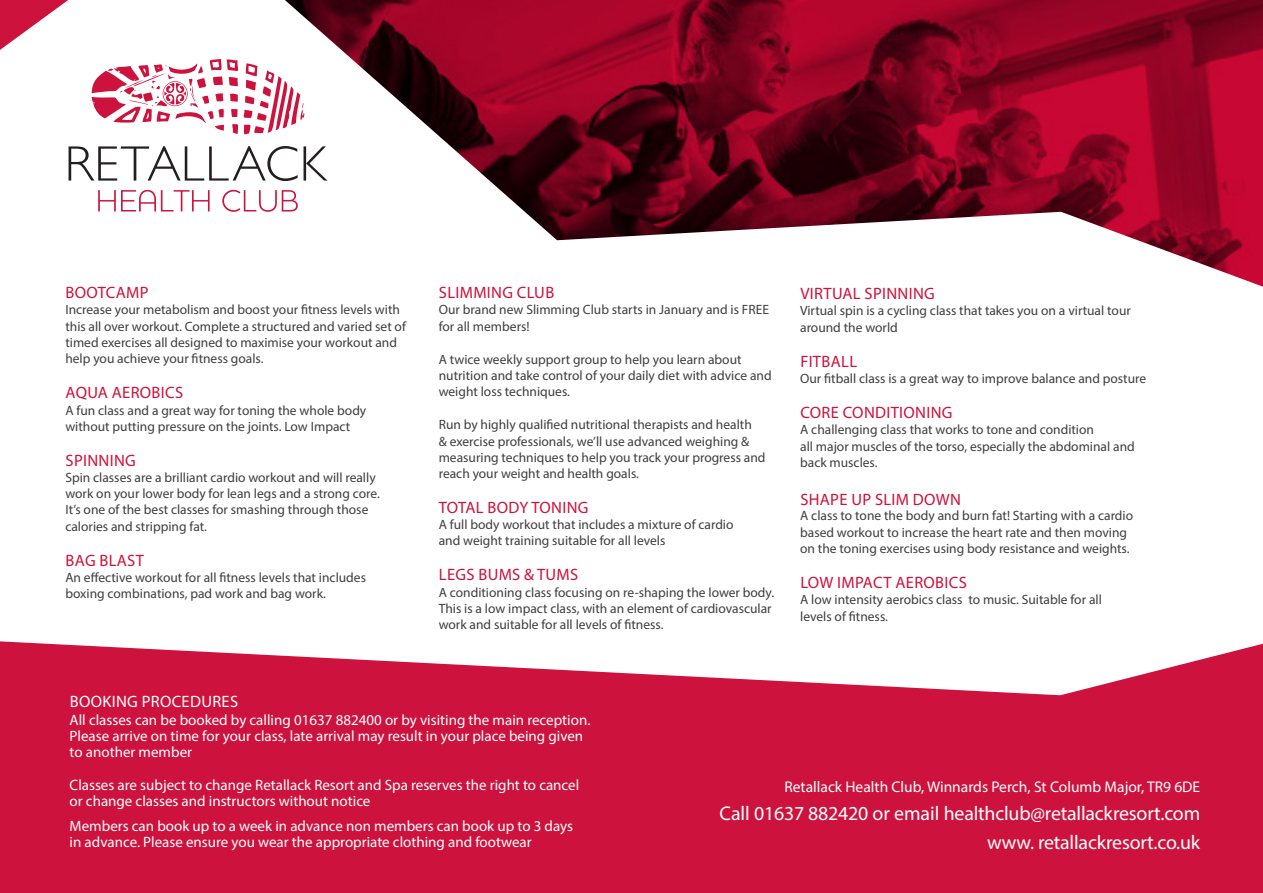
<style>
.page{position:relative;width:1263px;height:893px;background:#fff}
.page>*{position:absolute;margin:0;border:0;box-sizing:border-box;transform-origin:0 0}
.t1{font:19.95px "Myriad Pro";letter-spacing:-.01em;color:#fff}
.t2{font:16.5px "Myriad Pro";letter-spacing:.02em;color:#cd123d}
.t3{font:16.5px "Myriad Pro";letter-spacing:.02em;color:#fff}
.t4{font:15.45px "Myriad Pro";color:#fff}
.t5{font:15px/16.2px "Myriad Pro";color:#fff}
.t6{font:13.5px/16.2px "Myriad Pro";color:#3e3e3f}
</style>
<div class="page">
<svg style="left:69px;top:146px;width:216px;height:35px"></svg>
<svg style="left:98px;top:190px;width:112px;height:21px"></svg>
<svg style="left:222px;top:190px;width:63px;height:22px"></svg>
<svg style="left:0;top:641px;width:1263px;height:252px;background:#d22b52"></svg>
<img style="left:285px;top:0;width:978px;height:287px">
<svg style="left:0;top:0;width:305px;height:135px"></svg>
<p class="t2" style="left:66px;top:282px;width:85px">BOOTCAMP</p>
<p class="t6" style="left:65px;top:302px;width:342px">Increase your metabolism and boost your fitness levels with this all over workout. Complete a structured and varied set of timed exercises all designed to maximise your workout and help you achieve your fitness goals.</p>
<p class="t2" style="left:66px;top:382px;width:119px">AQUA AEROBICS</p>
<p class="t6" style="left:65px;top:402px;width:302px">A fun class and a great way for toning the whole body without putting pressure on the joints. Low Impact</p>
<p class="t2" style="left:66px;top:450px;width:72px">SPINNING</p>
<p class="t6" style="left:65px;top:469px;width:316px">Spin classes are a brilliant cardio workout and will really work on your lower body for lean legs and a strong core.<br>It’s one of the best classes for smashing through those calories and stripping fat.</p>
<p class="t2" style="left:66px;top:550px;width:80px">BAG BLAST</p>
<p class="t6" style="left:65px;top:569px;width:302px">An effective workout for all fitness levels that includes boxing combinations, pad work and bag work.</p>
<p class="t2" style="left:439px;top:282px;width:117px">SLIMMING CLUB</p>
<p class="t6" style="left:439px;top:302px;width:332px">Our brand new Slimming Club starts in January and is FREE for all members!</p>
<p class="t6" style="left:439px;top:351px;width:334px">A twice weekly support group to help you learn about nutrition and take control of your daily diet with advice and weight loss techniques.</p>
<p class="t6" style="left:439px;top:417px;width:328px">Run by highly qualified nutritional therapists and health<br>&amp; exercise professionals, we’ll use advanced weighing &amp; measuring techniques to help you track your progress and reach your weight and health goals.</p>
<p class="t2" style="left:439px;top:497px;width:151px">TOTAL BODY TONING</p>
<p class="t6" style="left:439px;top:516px;width:296px">A full body workout that includes a mixture of cardio and weight training suitable for all levels</p>
<p class="t2" style="left:439px;top:565px;width:141px">LEGS BUMS &amp; TUMS</p>
<p class="t6" style="left:439px;top:584px;width:337px">A conditioning class focusing on re-shaping the lower body.<br>This is a low impact class, with an element of cardiovascular work and suitable for all levels of fitness.</p>
<p class="t2" style="left:800px;top:283px;width:136px">VIRTUAL SPINNING</p>
<p class="t6" style="left:800px;top:303px;width:332px">Virtual spin is a cycling class that takes you on a virtual tour around the world</p>
<p class="t2" style="left:800px;top:351px;width:58px">FITBALL</p>
<p class="t6" style="left:800px;top:370px;width:347px">Our fitball class is a great way to improve balance and posture</p>
<p class="t2" style="left:800px;top:402px;width:154px">CORE CONDITIONING</p>
<p class="t6" style="left:800px;top:421px;width:336px">A challenging class that works to tone and condition<br>all major muscles of the torso, especially the abdominal and back muscles.</p>
<p class="t2" style="left:800px;top:489px;width:162px">SHAPE UP SLIM DOWN</p>
<p class="t6" style="left:800px;top:508px;width:334px">A class to tone the body and burn fat! Starting with a cardio based workout to increase the heart rate and then moving on the toning exercises using body resistance and weights.</p>
<p class="t2" style="left:800px;top:572px;width:168px">LOW IMPACT AEROBICS</p>
<p class="t6" style="left:800px;top:591px;width:303px">A low intensity aerobics class to music. Suitable for all levels of fitness.</p>
<p class="t3" style="left:70px;top:691px;width:170px">BOOKING PROCEDURES</p>
<p class="t5" style="left:70px;top:711px;width:522px">All classes can be booked by calling 01637 882400 or by visiting the main reception.<br>Please arrive on time for your class, late arrival may result in your place being given to another member</p>
<p class="t5" style="left:70px;top:777px;width:511px">Classes are subject to change Retallack Resort and Spa reserves the right to cancel or change classes and instructors without notice</p>
<p class="t5" style="left:70px;top:818px;width:505px">Members can book up to a week in advance non members can book up to 3 days in advance. Please ensure you wear the appropriate clothing and footwear</p>
<p class="t4" style="left:784px;top:777px;width:417px">Retallack Health Club, Winnards Perch, St Columb Major, TR9 6DE</p>
<p class="t1" style="left:720px;top:801px;width:482px">Call 01637 882420 or email healthclub@retallackresort.com</p>
<p class="t1" style="left:987px;top:830px;width:215px">www. retallackresort.co.uk</p>
</div>
